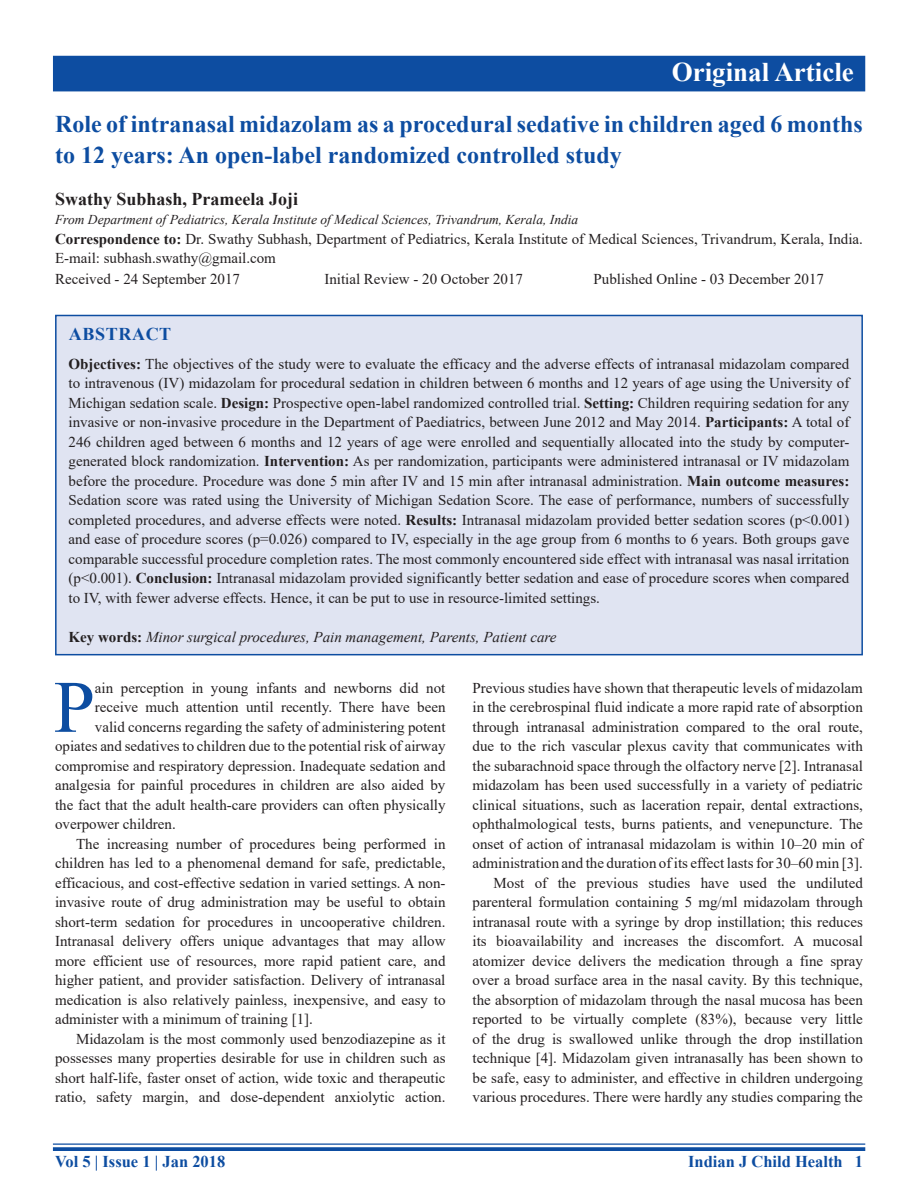
<style>
.page{position:relative;width:918px;height:1188px;background:#fff}
.page>*{position:absolute;margin:0;border:0;box-sizing:border-box;transform-origin:0 0}
.DROP_CAP_TX{font:73.95px "Times New Roman";color:#0d4da1}
.AH{font:700 27px "Times New Roman";color:#fff}
.AT{font:700 24px/31.5px "Times New Roman";color:#0d4da1}
.AU{font:700 18px "Times New Roman";color:#231f20}
.ABSH{font:700 18px "Times New Roman";letter-spacing:.035em;color:#0d4da1}
.RF{font:700 16.5px "Times New Roman";color:#0d4da1}
.TX{font:15px/19.5px "Times New Roman";color:#231f20;text-align:justify}
.ABS{font:15px/19.5px "Times New Roman";color:#231f20;text-align:justify}
.DROP_CAP_TX-2{font:15px "Times New Roman";color:#231f20}
.ADD{font:15px/19.5px "Times New Roman";color:#231f20}
.HIS{font:15px "Times New Roman";color:#231f20}
.KWD{font:italic 15px "Times New Roman";color:#231f20}
.AFF{font:italic 13.5px "Times New Roman";color:#231f20}
.s1{font-weight:700}
.s2{font-weight:700;font-style:normal}
</style>
<div class="page">
<hr style="left:53px;top:1143px;width:812px;height:2px;background:#0d4da1">
<svg style="left:53px;top:1147px;width:812px;height:4px;fill:#0d4da1"></svg>
<div style="left:53px;top:56px;width:812px;height:35px;background:#0d4da1"></div>
<div style="left:56px;top:315px;width:806px;height:340px;background:#e0e4f2"></div>
<div style="left:55px;top:315px;width:808px;height:340px;border:2px solid #0d4da1"></div>
<p class="AH" style="left:672px;top:52px;width:184px">Original Article</p>
<p class="AT" style="left:55px;top:107px;width:809px">Role of intranasal midazolam as a procedural sedative in children aged 6 months to 12 years: An open-label randomized controlled study</p>
<p class="AU" style="left:55px;top:186px;width:245px">Swathy Subhash, Prameela Joji</p>
<p class="AFF" style="left:55px;top:210px;width:525px">From Department of Pediatrics, Kerala Institute of Medical Sciences, Trivandrum, Kerala, India</p>
<p class="ADD" style="left:55px;top:228px;width:809px"><span class="s1">Correspondence to:</span> Dr. Swathy Subhash, Department of Pediatrics, Kerala Institute of Medical Sciences, Trivandrum, Kerala, India.<br>E-mail: subhash.swathy@gmail.com</p>
<p class="HIS" style="left:55px;top:268px;width:186px">Received - 24 September 2017</p>
<p class="HIS" style="left:324px;top:268px;width:200px">Initial Review - 20 October 2017</p>
<p class="HIS" style="left:594px;top:268px;width:232px">Published Online - 03 December 2017</p>
<p class="ABSH" style="left:69px;top:321px;width:104px">ABSTRACT</p>
<p class="ABS" style="left:69px;top:354px;width:782px"><span class="s1">Objectives:</span> The objectives of the study were to evaluate the efficacy and the adverse effects of intranasal midazolam compared to intravenous (IV) midazolam for procedural sedation in children between 6 months and 12 years of age using the University of Michigan sedation scale. <span class="s1">Design:</span> Prospective open-label randomized controlled trial. <span class="s1">Setting:</span> Children requiring sedation for any invasive or non-invasive procedure in the Department of Paediatrics, between June 2012 and May 2014. <span class="s1">Participants:</span> A total of 246 children aged between 6 months and 12 years of age were enrolled and sequentially allocated into the study by computer&shy;generated block randomization. <span class="s1">Intervention:</span> As per randomization, participants were administered intranasal or IV midazolam before the procedure. Procedure was done 5 min after IV and 15 min after intranasal administration. <span class="s1">Main outcome measures:<br></span>Sedation score was rated using the University of Michigan Sedation Score. The ease of performance, numbers of successfully completed procedures, and adverse effects were noted. <span class="s1">Results:</span> Intranasal midazolam provided better sedation scores (p&lt;0.001) and ease of procedure scores (p=0.026) compared to IV, especially in the age group from 6 months to 6 years. Both groups gave comparable successful procedure completion rates. The most commonly encountered side effect with intranasal was nasal irritation (p&lt;0.001). <span class="s1">Conclusion:</span> Intranasal midazolam provided significantly better sedation and ease of procedure scores when compared to IV, with fewer adverse effects. Hence, it can be put to use in resource-limited settings.</p>
<p class="KWD" style="left:69px;top:627px;width:489px"><span class="s2">Key words:</span> Minor surgical procedures, Pain management, Parents, Patient care</p>
<p class="DROP_CAP_TX" style="left:54px;top:655px;width:43px">P</p>
<p class="DROP_CAP_TX-2" style="left:95px;top:677px;width:352px">ain perception in young infants and newborns did not</p>
<p class="DROP_CAP_TX-2" style="left:95px;top:697px;width:352px">receive much attention until recently. There have been</p>
<p class="DROP_CAP_TX-2" style="left:95px;top:716px;width:352px">valid concerns regarding the safety of administering potent</p>
<p class="DROP_CAP_TX-2" style="left:55px;top:736px;width:392px">opiates and sedatives to children due to the potential risk of airway</p>
<p class="DROP_CAP_TX-2" style="left:55px;top:755px;width:392px">compromise and respiratory depression. Inadequate sedation and</p>
<p class="DROP_CAP_TX-2" style="left:55px;top:775px;width:392px">analgesia for painful procedures in children are also aided by</p>
<p class="DROP_CAP_TX-2" style="left:55px;top:794px;width:392px">the fact that the adult health-care providers can often physically</p>
<p class="DROP_CAP_TX-2" style="left:55px;top:814px;width:122px">overpower children.</p>
<p class="TX" style="left:55px;top:834px;width:392px;text-indent:21px">The increasing number of procedures being performed in children has led to a phenomenal demand for safe, predictable, efficacious, and cost-effective sedation in varied settings. A non&shy;invasive route of drug administration may be useful to obtain short-term sedation for procedures in uncooperative children.<br>Intranasal delivery offers unique advantages that may allow more efficient use of resources, more rapid patient care, and higher patient, and provider satisfaction. Delivery of intranasal medication is also relatively painless, inexpensive, and easy to administer with a minimum of training [1].</p>
<p class="TX" style="left:55px;top:1029px;width:392px;text-indent:21px">Midazolam is the most commonly used benzodiazepine as it possesses many properties desirable for use in children such as short half-life, faster onset of action, wide toxic and therapeutic ratio, safety margin, and dose-dependent anxiolytic action.</p>
<p class="TX" style="left:472px;top:678px;width:392px">Previous studies have shown that therapeutic levels of midazolam in the cerebrospinal fluid indicate a more rapid rate of absorption through intranasal administration compared to the oral route, due to the rich vascular plexus cavity that communicates with the subarachnoid space through the olfactory nerve [2]. Intranasal midazolam has been used successfully in a variety of pediatric clinical situations, such as laceration repair, dental extractions, ophthalmological tests, burns patients, and venepuncture. The onset of action of intranasal midazolam is within 10–20 min of administration and the duration of its effect lasts for 30–60 min [3].</p>
<p class="TX" style="left:472px;top:873px;width:392px;text-indent:21px">Most of the previous studies have used the undiluted parenteral formulation containing 5 mg/ml midazolam through intranasal route with a syringe by drop instillation; this reduces its bioavailability and increases the discomfort. A mucosal atomizer device delivers the medication through a fine spray over a broad surface area in the nasal cavity. By this technique, the absorption of midazolam through the nasal mucosa has been reported to be virtually complete (83%), because very little of the drug is swallowed unlike through the drop instillation technique [4]. Midazolam given intranasally has been shown to be safe, easy to administer, and effective in children undergoing various procedures. There were hardly any studies comparing the</p>
<p class="RF" style="left:55px;top:1150px;width:172px">Vol 5 | Issue 1 | Jan 2018</p>
<p class="RF" style="left:688px;top:1150px;width:176px">Indian J Child Health 1</p>
</div>
